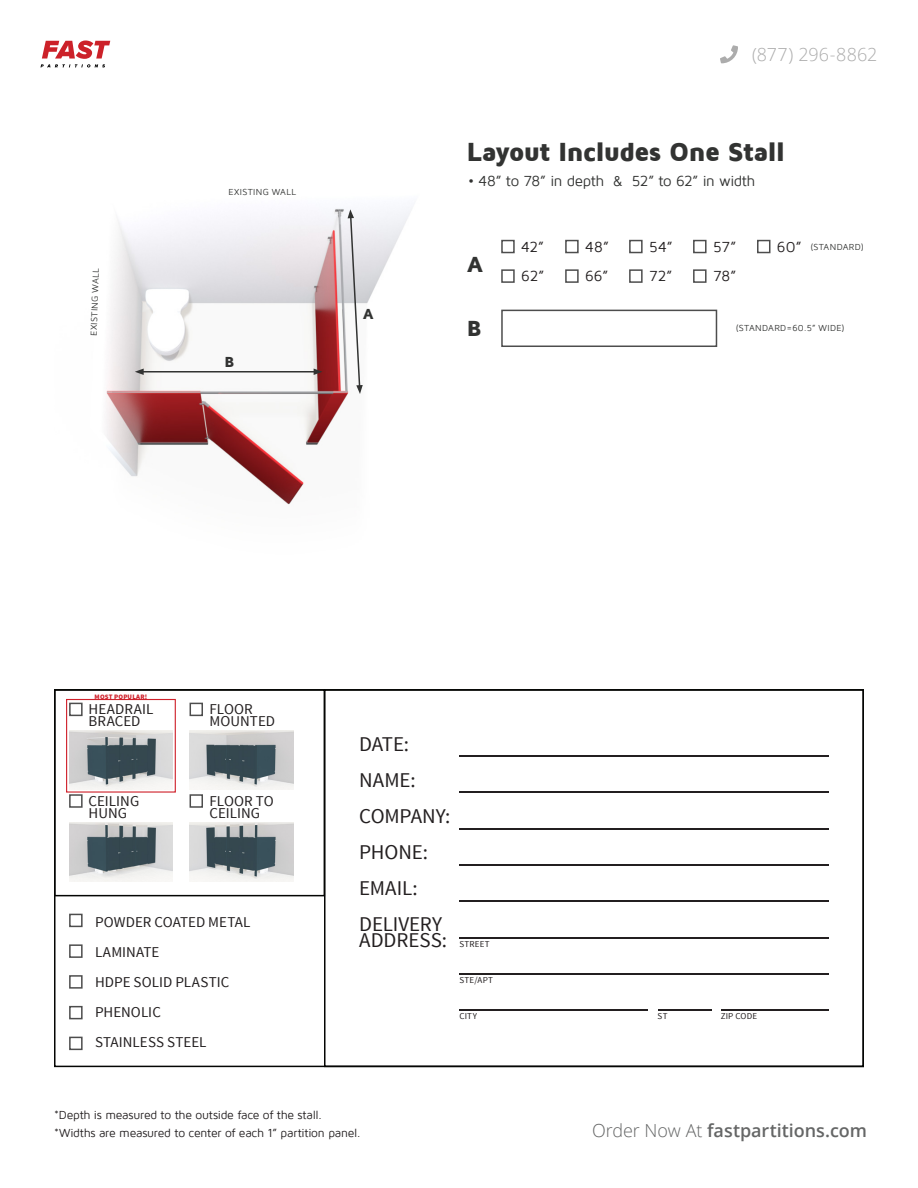
<style>
.page{position:relative;width:918px;height:1188px;background:#fff}
.page>*{position:absolute;margin:0;border:0;box-sizing:border-box;transform-origin:0 0}
.t1{font:900 27px "Maven Pro";letter-spacing:-.04em;color:#323332}
.t2{font:900 22.5px "Maven Pro";color:#323332}
.t3{font:21px/36px "Source Sans Pro";letter-spacing:-.005em;color:#231f20}
.t4{font:600 18px "Open Sans";letter-spacing:-.005em;color:#656666}
.t5{font:300 18px "Open Sans";letter-spacing:.005em;color:#acacac}
.t6{font:15px/30px "Source Sans Pro";color:#231f20}
.t7{font:15px "Maven Pro";letter-spacing:-.03em;color:#323332}
.t8{font:15px "Maven Pro";letter-spacing:.005em;color:#231f20}
.t9{font:900 15px "Maven Pro";color:#323332}
.t10{font:12px/18px "Maven Pro";letter-spacing:-.02em;color:#231f20}
.t11{font:9px "Maven Pro";letter-spacing:.035em;color:#323332}
.t12{font:9px "Source Sans Pro";letter-spacing:.025em;color:#231f20}
.t13{font:900 6.75px "Source Sans Pro";letter-spacing:.025em;color:#cf202a}
.s1{font-weight:300}
</style>
<div class="page">
<div style="left:69px;top:703px;width:14px;height:13px;border:2px solid #4d4d4d"></div>
<div style="left:69px;top:914px;width:14px;height:13px;border:2px solid #4d4d4d"></div>
<div style="left:69px;top:1037px;width:14px;height:13px;border:2px solid #4d4d4d"></div>
<div style="left:190px;top:703px;width:13px;height:13px;border:2px solid #4d4d4d"></div>
<div style="left:69px;top:944px;width:14px;height:14px;border:2px solid #4d4d4d"></div>
<div style="left:69px;top:794px;width:14px;height:14px;border:2px solid #4d4d4d"></div>
<div style="left:69px;top:975px;width:14px;height:14px;border:2px solid #4d4d4d"></div>
<div style="left:190px;top:794px;width:13px;height:14px;border:2px solid #4d4d4d"></div>
<div style="left:69px;top:1006px;width:14px;height:13px;border:2px solid #4d4d4d"></div>
<div style="left:501px;top:310px;width:216px;height:37px;border:2px solid #4d4d4d"></div>
<div style="left:501px;top:240px;width:14px;height:13px;border:2px solid #4d4d4d"></div>
<div style="left:501px;top:269px;width:14px;height:14px;border:2px solid #4d4d4d"></div>
<div style="left:565px;top:240px;width:14px;height:13px;border:2px solid #4d4d4d"></div>
<div style="left:565px;top:269px;width:14px;height:14px;border:2px solid #4d4d4d"></div>
<div style="left:629px;top:240px;width:14px;height:13px;border:2px solid #4d4d4d"></div>
<div style="left:629px;top:269px;width:14px;height:14px;border:2px solid #4d4d4d"></div>
<div style="left:693px;top:240px;width:14px;height:13px;border:2px solid #4d4d4d"></div>
<div style="left:693px;top:269px;width:14px;height:14px;border:2px solid #4d4d4d"></div>
<div style="left:757px;top:240px;width:13px;height:13px;border:2px solid #4d4d4d"></div>
<img style="left:106px;top:207px;width:306px;height:298px">
<hr style="left:141px;top:371px;width:175px;height:2px;background:#323332">
<svg style="left:135px;top:369px;width:9px;height:6px"></svg>
<svg style="left:314px;top:369px;width:8px;height:6px"></svg>
<svg style="left:348px;top:209px;width:15px;height:185px"></svg>
<img style="left:69px;top:731px;width:104px;height:58px">
<div style="left:66px;top:699px;width:110px;height:94px;border:1px solid #cf202a"></div>
<svg style="left:41px;top:41px;width:69px;height:26px"></svg>
<svg style="left:720px;top:45px;width:18px;height:18px"></svg>
<div style="left:324px;top:689px;width:540px;height:378px;border:2px solid #040503"></div>
<div style="left:54px;top:689px;width:271px;height:207px;border:2px solid #040503"></div>
<hr style="left:459px;top:756px;width:370px;height:1px;background:#231f20">
<hr style="left:459px;top:792px;width:370px;height:1px;background:#231f20">
<hr style="left:459px;top:828px;width:370px;height:1px;background:#231f20">
<hr style="left:459px;top:864px;width:370px;height:2px;background:#231f20">
<hr style="left:459px;top:901px;width:370px;height:1px;background:#231f20">
<hr style="left:459px;top:937px;width:370px;height:1px;background:#231f20">
<hr style="left:459px;top:1010px;width:189px;height:1px;background:#231f20">
<hr style="left:658px;top:1010px;width:54px;height:1px;background:#231f20">
<hr style="left:721px;top:1010px;width:108px;height:1px;background:#231f20">
<hr style="left:459px;top:973px;width:370px;height:2px;background:#231f20">
<img style="left:190px;top:731px;width:103px;height:58px">
<img style="left:190px;top:823px;width:103px;height:58px">
<img style="left:69px;top:823px;width:104px;height:58px">
<p class="t5" style="left:752px;top:42px;width:127px">(877) 296-8862</p>
<p class="t11" style="left:89px;top:336px;width:69px;rotate:-88deg">EXISTING WALL</p>
<p class="t11" style="left:229px;top:187px;width:69px">EXISTING WALL</p>
<p class="t9" style="left:225px;top:354px;width:11px">B</p>
<p class="t9" style="left:363px;top:305px;width:13px">A</p>
<p class="t1" style="left:466px;top:137px;width:321px">Layout Includes One Stall</p>
<p class="t7" style="left:468px;top:173px;width:289px">• 48” to 78” in depth &amp; 52” to 62” in width</p>
<p class="t2" style="left:467px;top:252px;width:18px">A</p>
<p class="t8" style="left:521px;top:239px;width:24px">42”</p>
<p class="t8" style="left:521px;top:268px;width:25px">62”</p>
<p class="t8" style="left:585px;top:239px;width:25px">48”</p>
<p class="t8" style="left:585px;top:268px;width:25px">66”</p>
<p class="t8" style="left:649px;top:239px;width:25px">54”</p>
<p class="t8" style="left:649px;top:268px;width:25px">72”</p>
<p class="t8" style="left:713px;top:239px;width:25px">57”</p>
<p class="t8" style="left:713px;top:268px;width:25px">78”</p>
<p class="t8" style="left:777px;top:239px;width:26px">60”</p>
<p class="t11" style="left:810px;top:243px;width:55px">(STANDARD)</p>
<p class="t2" style="left:467px;top:316px;width:16px">B</p>
<p class="t11" style="left:736px;top:323px;width:110px">(STANDARD=60.5” WIDE)</p>
<p class="t13" style="left:95px;top:692px;width:54px">MOST POPULAR!</p>
<p class="t6" style="left:89px;top:703px;width:66px;line-height:12px">HEADRAIL<br>BRACED</p>
<p class="t6" style="left:89px;top:795px;width:52px;line-height:12px">CEILING<br>HUNG</p>
<p class="t6" style="left:210px;top:703px;width:67px;line-height:12px">FLOOR<br>MOUNTED</p>
<p class="t6" style="left:210px;top:795px;width:66px;line-height:12px">FLOOR TO<br>CEILING</p>
<p class="t6" style="left:95px;top:907px;width:157px">POWDER COATED METAL<br>LAMINATE<br>HDPE SOLID PLASTIC<br>PHENOLIC<br>STAINLESS STEEL</p>
<h3 class="t3" style="left:359px;top:726px;width:93px">DATE:<br>NAME:<br>COMPANY:<br>PHONE:<br>EMAIL:<br>DELIVERY</h3>
<h3 class="t3" style="left:359px;top:923px;width:89px">ADDRESS:</h3>
<p class="t12" style="left:459px;top:938px;width:32px">STREET</p>
<p class="t12" style="left:459px;top:974px;width:35px">STE/APT</p>
<p class="t12" style="left:459px;top:1011px;width:19px">CITY</p>
<p class="t12" style="left:658px;top:1011px;width:11px">ST</p>
<p class="t12" style="left:721px;top:1011px;width:38px">ZIP CODE</p>
<p class="t10" style="left:54px;top:1106px;width:308px">*Depth is measured to the outside face of the stall. *Widths are measured to center of each 1” partition panel.</p>
<p class="t4" style="left:592px;top:1118px;width:276px"><span class="s1">Order Now At</span> fastpartitions.com</p>
</div>
